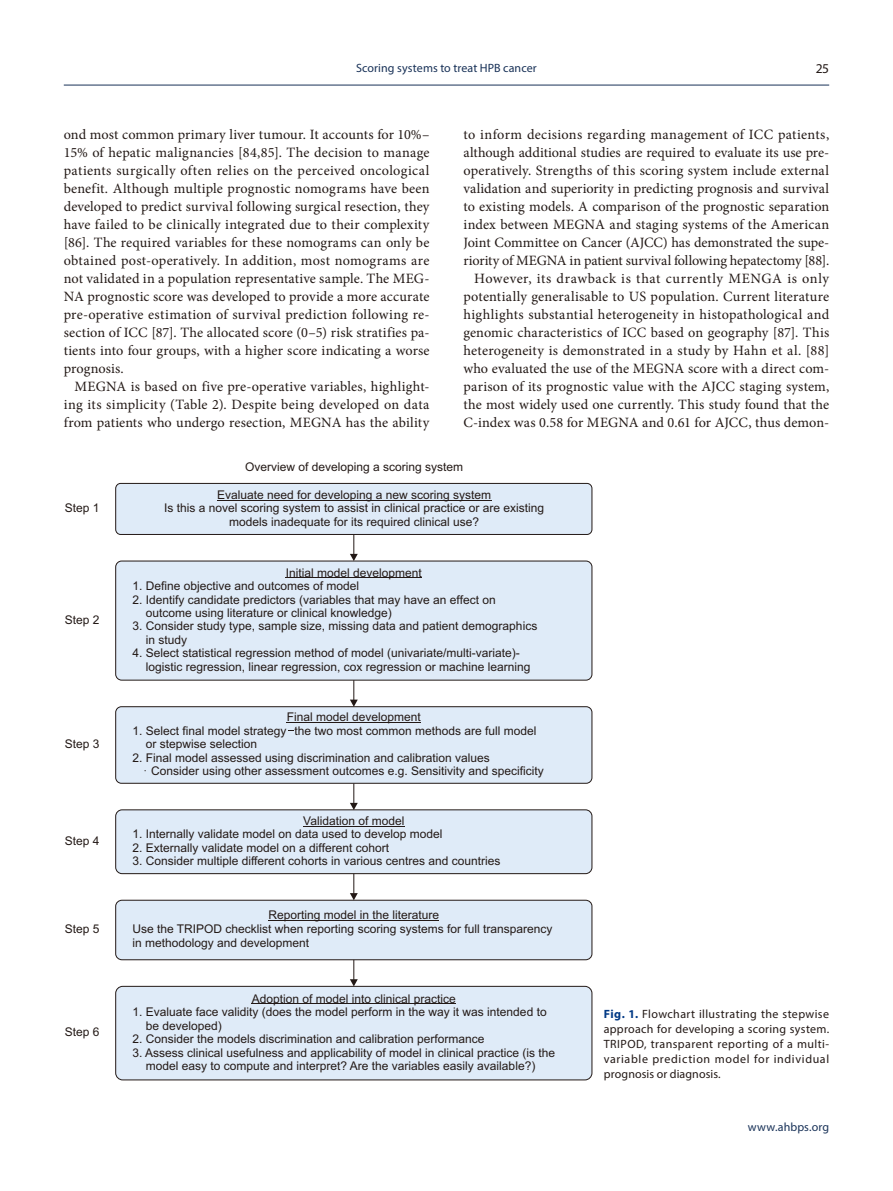
<style>
.page{position:relative;width:893px;height:1191px;background:#fff}
.page>*{position:absolute;margin:0;border:0;box-sizing:border-box;transform-origin:0 0}
.t1{font:14.25px/18px "Minion Pro";letter-spacing:.01em;color:#231916;text-align:justify}
.t2{font:13.5px "Myriad Pro";color:#231916}
.t3{font:12px/13.4px "Arial";color:#231916}
.t4{font:12px/15px "Myriad Pro";letter-spacing:.05em;color:#231916;text-align:justify}
.t5{font:12px "Myriad Pro";letter-spacing:.01em;color:#193258}
.s1{font-weight:700;color:#003985}
</style>
<div class="page">
<hr style="left:64px;top:85px;width:765px;height:1px;background:#193258">
<div style="left:116px;top:483px;width:476px;height:51px;background:#dfebf8;border-radius:5px"></div>
<div style="left:115px;top:483px;width:477px;height:52px;border:1px solid #231916;border-radius:5px"></div>
<div style="left:116px;top:561px;width:476px;height:119px;background:#dfebf8;border-radius:6px"></div>
<div style="left:115px;top:560px;width:477px;height:120px;border:1px solid #231916;border-radius:6px"></div>
<div style="left:116px;top:706px;width:476px;height:77px;background:#dfebf8;border-radius:6px"></div>
<div style="left:115px;top:706px;width:477px;height:77px;border:1px solid #231916;border-radius:6px"></div>
<div style="left:116px;top:810px;width:476px;height:63px;background:#dfebf8;border-radius:6px"></div>
<div style="left:115px;top:809px;width:477px;height:65px;border:1px solid #231916;border-radius:6px"></div>
<div style="left:116px;top:900px;width:476px;height:59px;background:#dfebf8;border-radius:6px"></div>
<div style="left:115px;top:899px;width:477px;height:61px;border:1px solid #231916;border-radius:6px"></div>
<div style="left:116px;top:986px;width:476px;height:94px;background:#dfebf8;border-radius:7px"></div>
<div style="left:115px;top:986px;width:477px;height:94px;border:1px solid #231916;border-radius:7px"></div>
<hr style="left:286px;top:577px;width:136px;height:1px;background:#231916">
<hr style="left:217px;top:500px;width:274px;height:1px;background:#231916">
<hr style="left:287px;top:722px;width:134px;height:1px;background:#231916">
<hr style="left:303px;top:825px;width:101px;height:1px;background:#231916">
<hr style="left:268px;top:920px;width:171px;height:1px;background:#231916">
<hr style="left:252px;top:1003px;width:204px;height:1px;background:#231916">
<svg style="left:350px;top:534px;width:8px;height:27px"></svg>
<svg style="left:350px;top:680px;width:8px;height:27px"></svg>
<svg style="left:350px;top:783px;width:8px;height:27px"></svg>
<svg style="left:350px;top:873px;width:8px;height:27px"></svg>
<svg style="left:350px;top:959px;width:8px;height:27px"></svg>
<p class="t5" style="left:356px;top:61px;width:182px">Scoring systems to treat HPB cancer</p>
<p class="t2" style="left:816px;top:60px;width:15px">25</p>
<p class="t1" style="left:64px;top:126px;width:367px">ond most common primary liver tumour. It accounts for 10%– 15% of hepatic malignancies [84,85]. The decision to manage patients surgically often relies on the perceived oncological benefit. Although multiple prognostic nomograms have been developed to predict survival following surgical resection, they have failed to be clinically integrated due to their complexity [86]. The required variables for these nomograms can only be obtained post-operatively. In addition, most nomograms are not validated in a population representative sample. The MEG-NA prognostic score was developed to provide a more accurate pre-operative estimation of survival prediction following re&shy;section of ICC [87]. The allocated score (0–5) risk stratifies pa&shy;tients into four groups, with a higher score indicating a worse prognosis.</p>
<p class="t1" style="left:64px;top:378px;width:367px;text-indent:11px">MEGNA is based on five pre-operative variables, highlight&shy;ing its simplicity (Table 2). Despite being developed on data from patients who undergo resection, MEGNA has the ability</p>
<p class="t1" style="left:463px;top:126px;width:367px;text-align:right">to inform decisions regarding management of ICC patients, although additional studies are required to evaluate its use pre&shy;operatively. Strengths of this scoring system include external validation and superiority in predicting prognosis and survival to existing models. A comparison of the prognostic separation index between MEGNA and staging systems of the American Joint Committee on Cancer (AJCC) has demonstrated the supe&shy;riority of MEGNA in patient survival following hepatectomy [88].<br>However, its drawback is that currently MENGA is only potentially generalisable to US population. Current literature highlights substantial heterogeneity in histopathological and genomic characteristics of ICC based on geography [87]. This heterogeneity is demonstrated in a study by Hahn et al. [88] who evaluated the use of the MEGNA score with a direct com&shy;parison of its prognostic value with the AJCC staging system, the most widely used one currently. This study found that the C-index was 0.58 for MEGNA and 0.61 for AJCC, thus demon-</p>
<p class="t3" style="left:65px;top:502px;width:36px">Step 1</p>
<p class="t3" style="left:65px;top:614px;width:36px">Step 2</p>
<p class="t3" style="left:65px;top:738px;width:36px">Step 3</p>
<p class="t3" style="left:65px;top:835px;width:36px">Step 4</p>
<p class="t3" style="left:65px;top:923px;width:36px">Step 5</p>
<p class="t3" style="left:65px;top:1026px;width:36px">Step 6</p>
<p class="t3" style="left:245px;top:461px;width:220px">Overview of developing a scoring system</p>
<p class="t3" style="left:164px;top:489px;width:382px;text-align:center">Evaluate need for developing a new scoring system<br>Is this a novel scoring system to assist in clinical practice or are existing models inadequate for its required clinical use?</p>
<p class="t3" style="left:286px;top:567px;width:138px">Initial model development</p>
<p class="t3" style="left:132px;top:580px;width:228px">1. Define objective and outcomes of model</p>
<p class="t3" style="left:146px;top:594px;width:351px;text-indent:-13px">2. Identify candidate predictors (variables that may have an effect on outcome using literature or clinical knowledge)</p>
<p class="t3" style="left:146px;top:620px;width:393px;text-indent:-13px">3. Consider study type, sample size, missing data and patient demographics in study</p>
<p class="t3" style="left:146px;top:647px;width:386px;text-indent:-13px">4. Select statistical regression method of model (univariate/multi-variate)- logistic regression, linear regression, cox regression or machine learning</p>
<p class="t3" style="left:287px;top:711px;width:136px">Final model development</p>
<p class="t3" style="left:146px;top:725px;width:392px;text-indent:-13px">1. Select final model strategy the two most common methods are full model or stepwise selection</p>
<p class="t3" style="left:151px;top:752px;width:394px;text-indent:-19px">2. Final model assessed using discrimination and calibration values<br>Consider using other assessment outcomes e.g. Sensitivity and specificity</p>
<p class="t3" style="left:303px;top:815px;width:103px">Validation of model</p>
<p class="t3" style="left:132px;top:828px;width:312px">1. Internally validate model on data used to develop model</p>
<p class="t3" style="left:132px;top:842px;width:258px">2. Externally validate model on a different cohort</p>
<p class="t3" style="left:132px;top:855px;width:369px">3. Consider multiple different cohorts in various centres and countries</p>
<p class="t3" style="left:132px;top:909px;width:421px;text-indent:136px">Reporting model in the literature<br>Use the TRIPOD checklist when reporting scoring systems for full transparency in methodology and development</p>
<p class="t3" style="left:252px;top:992px;width:206px">Adoption of model into clinical practice</p>
<p class="t3" style="left:146px;top:1006px;width:402px;text-indent:-13px">1. Evaluate face validity (does the model perform in the way it was intended to be developed)</p>
<p class="t3" style="left:132px;top:1033px;width:354px">2. Consider the models discrimination and calibration performance</p>
<p class="t3" style="left:132px;top:1046px;width:424px;text-align:center">3. Assess clinical usefulness and applicability of model in clinical practice (is the model easy to compute and interpret? Are the variables easily available?)</p>
<p class="t4" style="left:604px;top:1006px;width:227px"><span class="s1">Fig. 1.</span> Flowchart illustrating the stepwise approach for developing a scoring system.<br>TRIPOD, transparent reporting of a multi&shy;variable prediction model for individual prognosis or diagnosis.</p>
<p class="t5" style="left:748px;top:1119px;width:83px">www.ahbps.org</p>
</div>
